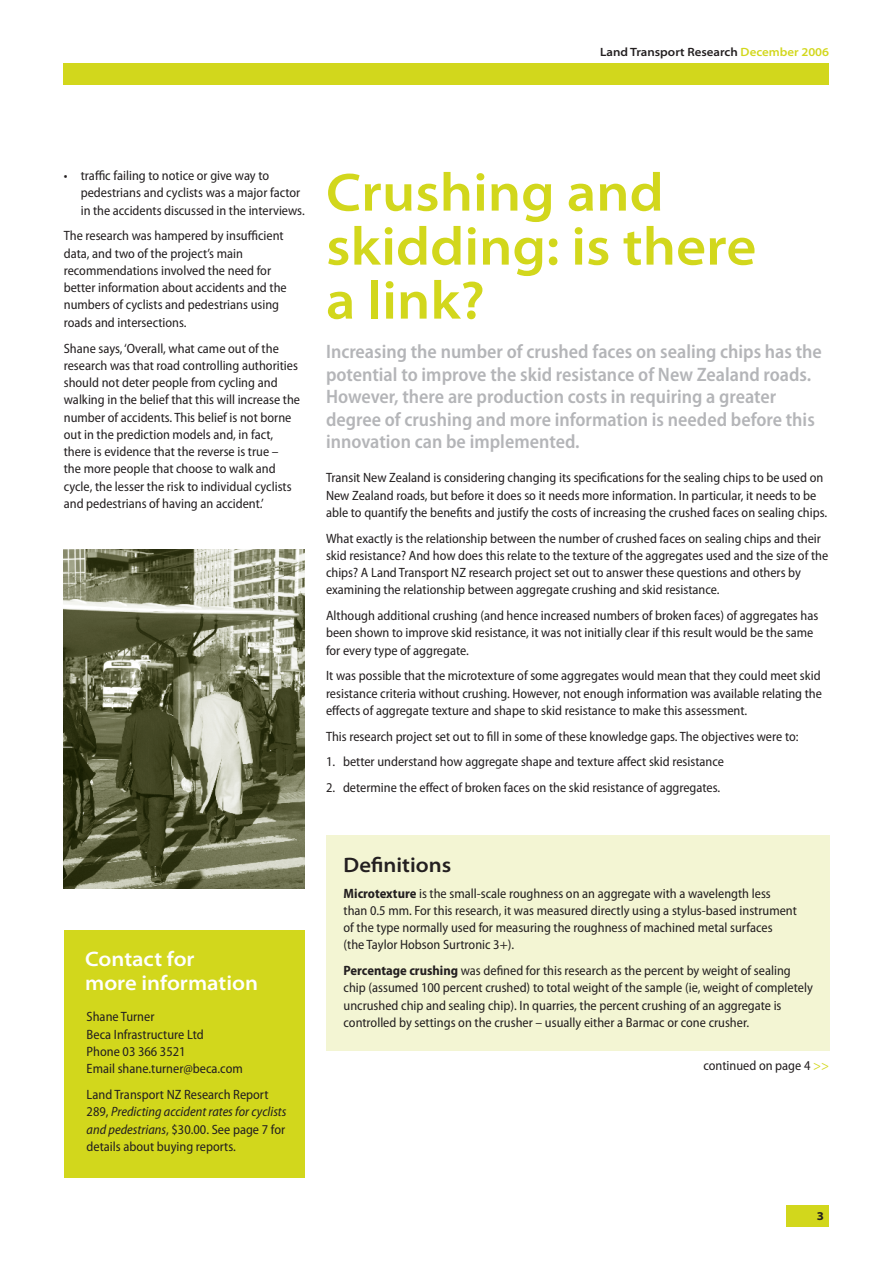
<style>
.page{position:relative;width:893px;height:1263px;background:#fff}
.page>*{position:absolute;margin:0;border:0;box-sizing:border-box;transform-origin:0 0}
.t1{font:600 semi-expanded 54px/54px "Myriad Pro";color:#d2d71c}
.t2{font:600 semi-expanded 21px/24px "Myriad Pro";color:#fff}
.t3{font:600 semi-expanded 21px "Myriad Pro";color:#231f20}
.t4{font:600 semi-condensed 19.5px/22.5px "Myriad Pro";color:#b4b5b8}
.t5{font:semi-condensed 13.5px/17.2px "Myriad Pro";color:#231f20}
.t6{font:600 semi-expanded 12px "Myriad Pro";color:#231f20}
.s1{color:#d2d71c}
.s2{font-style:italic}
.s3{font-weight:700}
</style>
<div class="page">
<div style="left:787px;top:1205px;width:42px;height:22px;background:#d2d71c"></div>
<div style="left:64px;top:64px;width:765px;height:21px;background:#d2d71c"></div>
<div style="left:326px;top:836px;width:503px;height:215px;background:#f3f5d3"></div>
<div style="left:64px;top:930px;width:241px;height:248px;background:#d2d71c"></div>
<img style="left:64px;top:550px;width:241px;height:339px">
<p class="t6" style="left:600px;top:45px;width:231px">Land Transport Research <span class="s1">December 2006</span></p>
<p class="t5" style="left:81px;top:167px;width:225px;text-indent:-17px">• traffic failing to notice or give way to pedestrians and cyclists was a major factor in the accidents discussed in the interviews.</p>
<p class="t5" style="left:64px;top:228px;width:224px">The research was hampered by insufficient data, and two of the project’s main recommendations involved the need for better information about accidents and the numbers of cyclists and pedestrians using roads and intersections.</p>
<p class="t5" style="left:64px;top:340px;width:238px">Shane says, ‘Overall, what came out of the research was that road controlling authorities should not deter people from cycling and walking in the belief that this will increase the number of accidents. This belief is not borne out in the prediction models and, in fact, there is evidence that the reverse is true –<br>the more people that choose to walk and cycle, the lesser the risk to individual cyclists and pedestrians of having an accident.’</p>
<h1 class="t1" style="left:326px;top:166px;width:432px">Crushing and skidding: is there a link?</h1>
<p class="t4" style="left:326px;top:341px;width:497px">Increasing the number of crushed faces on sealing chips has the potential to improve the skid resistance of New Zealand roads.<br>However, there are production costs in requiring a greater degree of crushing and more information is needed before this innovation can be implemented.</p>
<p class="t5" style="left:326px;top:469px;width:503px">Transit New Zealand is considering changing its specifications for the sealing chips to be used on<br>New Zealand roads, but before it does so it needs more information. In particular, it needs to be able to quantify the benefits and justify the costs of increasing the crushed faces on sealing chips.</p>
<p class="t5" style="left:326px;top:530px;width:504px">What exactly is the relationship between the number of crushed faces on sealing chips and their skid resistance? And how does this relate to the texture of the aggregates used and the size of the chips? A Land Transport NZ research project set out to answer these questions and others by examining the relationship between aggregate crushing and skid resistance.</p>
<p class="t5" style="left:326px;top:607px;width:494px">Although additional crushing (and hence increased numbers of broken faces) of aggregates has been shown to improve skid resistance, it was not initially clear if this result would be the same for every type of aggregate.</p>
<p class="t5" style="left:326px;top:668px;width:497px;text-align:justify">It was possible that the microtexture of some aggregates would mean that they could meet skid resistance criteria without crushing. However, not enough information was available relating the effects of aggregate texture and shape to skid resistance to make this assessment.</p>
<p class="t5" style="left:326px;top:728px;width:474px">This research project set out to fill in some of these knowledge gaps. The objectives were to:</p>
<p class="t5" style="left:326px;top:754px;width:400px">1. better understand how aggregate shape and texture affect skid resistance</p>
<p class="t5" style="left:326px;top:779px;width:396px">2. determine the effect of broken faces on the skid resistance of aggregates.</p>
<h2 class="t2" style="left:85px;top:947px;width:174px">Contact for<br>more information</h2>
<p class="t5" style="left:87px;top:1009px;width:158px">Shane Turner<br>Beca Infrastructure Ltd<br>Phone 03 366 3521<br>Email shane.turner@beca.com</p>
<p class="t5" style="left:87px;top:1086px;width:201px">Land Transport NZ Research Report 289, <span class="s2">Predicting accident rates for cyclists and pedestrians</span>, $30.00. See page 7 for details about buying reports.</p>
<h2 class="t3" style="left:344px;top:853px;width:109px">Definitions</h2>
<p class="t5" style="left:344px;top:885px;width:455px"><span class="s3">Microtexture</span> is the small-scale roughness on an aggregate with a wavelength less than 0.5 mm. For this research, it was measured directly using a stylus-based instrument of the type normally used for measuring the roughness of machined metal surfaces (the Taylor Hobson Surtronic 3+).</p>
<p class="t5" style="left:344px;top:962px;width:471px"><span class="s3">Percentage crushing</span> was defined for this research as the percent by weight of sealing chip (assumed 100 percent crushed) to total weight of the sample (ie, weight of completely uncrushed chip and sealing chip). In quarries, the percent crushing of an aggregate is controlled by settings on the crusher – usually either a Barmac or cone crusher.</p>
<p class="t5" style="left:703px;top:1057px;width:127px">continued on page 4 <span class="s1">&gt;&gt;</span></p>
</div>
